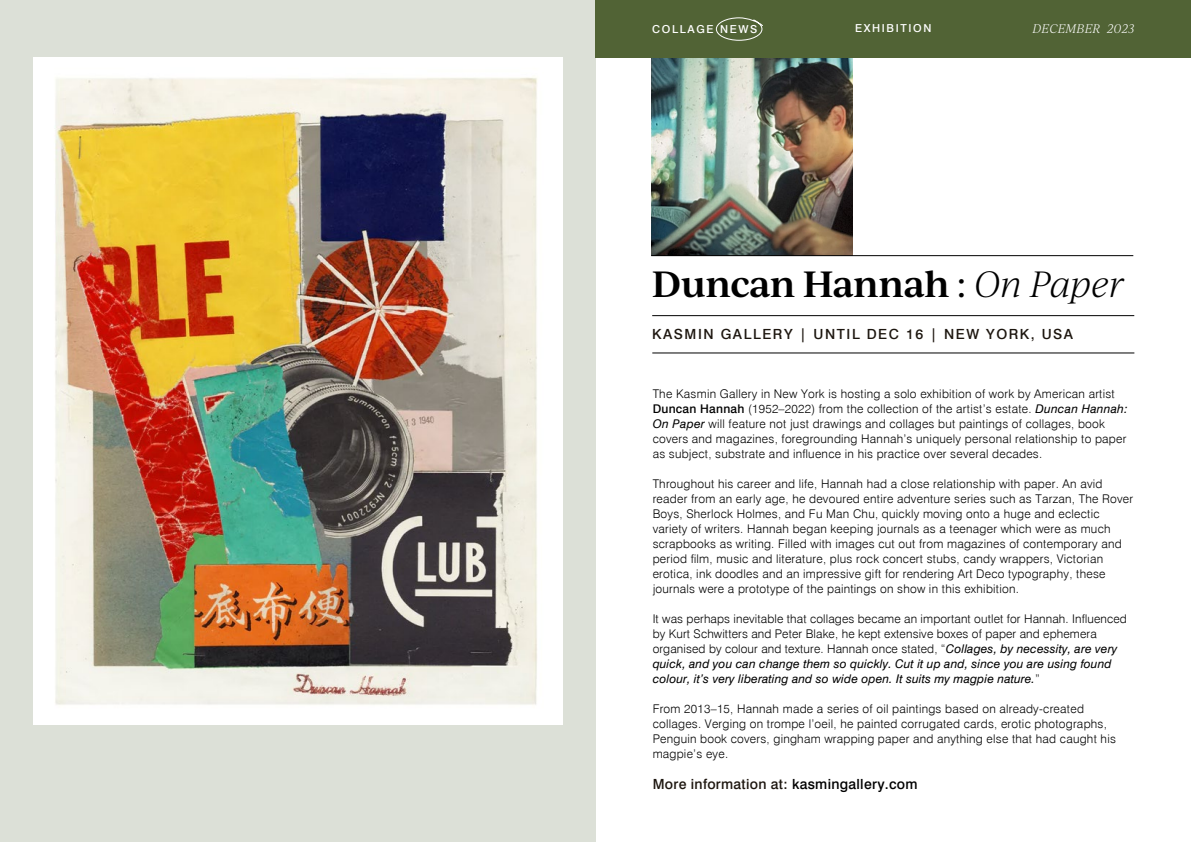
<style>
.page{position:relative;width:1191px;height:842px;background:#fff}
.page>*{position:absolute;margin:0;border:0;box-sizing:border-box;transform-origin:0 0}
.t1{font:600 35px "Ivy Journal";letter-spacing:-.02em;color:#000}
.t2{font:500 14px "Swiss 721 BT";letter-spacing:.11em;color:#1d160f}
.t3{font:500 14px "Swiss 721 BT";letter-spacing:.02em;color:#1d160f}
.t4{font:300 12px/15px "Swiss 721 BT";letter-spacing:.02em;color:#000}
.t5{font:italic 300 12px "Ivy Journal";letter-spacing:.02em;color:#fff}
.t6{font:500 11px "Swiss 721 BT";letter-spacing:.15em;color:#fff}
.s1{font-weight:400}
.s2{font-weight:300;font-style:italic}
.s3{font-weight:500}
.s4{font-weight:400;font-style:italic}
.s5{color:#000}
</style>
<div class="page">
<img style="left:651px;top:58px;width:201px;height:197px">
<div style="left:0;top:0;width:595px;height:842px;background:#dce0d7"></div>
<div style="left:595px;top:0;width:596px;height:58px;background:#516335"></div>
<svg style="left:716px;top:17px;width:47px;height:24px"></svg>
<hr style="left:652px;top:315px;width:482px;height:1px;background:#000">
<hr style="left:651px;top:255px;width:482px;height:1px;background:#000">
<hr style="left:652px;top:352px;width:482px;height:1px;background:#000">
<img style="left:33px;top:58px;width:529px;height:667px">
<p class="t6" style="left:652px;top:22px;width:107px">COLLAGE NEWS</p>
<p class="t6" style="left:855px;top:22px;width:78px">EXHIBITION</p>
<p class="t5" style="left:1032px;top:21px;width:103px">DECEMBER 2023</p>
<h1 class="t1" style="left:652px;top:258px;width:473px">Duncan Hannah <span class="s1">:</span> <span class="s2">On Paper</span></h1>
<p class="t2" style="left:652px;top:325px;width:422px">KASMIN GALLERY | UNTIL DEC 16 | NEW YORK, USA</p>
<p class="t4" style="left:652px;top:386px;width:476px">The Kasmin Gallery in New York is hosting a solo exhibition of work by American artist <span class="s3">Duncan Hannah</span> (1952–2022) from the collection of the artist’s estate. <span class="s4">Duncan Hannah:<br>On Paper</span> will feature not just drawings and collages but paintings of collages, book covers and magazines, foregrounding Hannah’s uniquely personal relationship to paper as subject, substrate and influence in his practice over several decades.</p>
<p class="t4" style="left:652px;top:476px;width:482px">Throughout his career and life, Hannah had a close relationship with paper. An avid reader from an early age, he devoured entire adventure series such as Tarzan, The Rover Boys, Sherlock Holmes, and Fu Man Chu, quickly moving onto a huge and eclectic variety of writers. Hannah began keeping journals as a teenager which were as much scrapbooks as writing. Filled with images cut out from magazines of contemporary and period film, music and literature, plus rock concert stubs, candy wrappers, Victorian erotica, ink doodles and an impressive gift for rendering Art Deco typography, these journals were a prototype of the paintings on show in this exhibition.</p>
<p class="t4" style="left:652px;top:611px;width:476px">It was perhaps inevitable that collages became an important outlet for Hannah. Influenced by Kurt Schwitters and Peter Blake, he kept extensive boxes of paper and ephemera organised by colour and texture. Hannah once stated, “<span class="s4">Collages, by necessity, are very quick, and you can change them so quickly. Cut it up and, since you are using found colour, it’s very liberating and so wide open. It suits my magpie nature.</span>”</p>
<p class="t4" style="left:652px;top:701px;width:465px">From 2013–15, Hannah made a series of oil paintings based on already-created collages. Verging on trompe l’oeil, he painted corrugated cards, erotic photographs, Penguin book covers, gingham wrapping paper and anything else that had caught his magpie’s eye.</p>
<p class="t3" style="left:652px;top:775px;width:266px">More information at: <span class="s5">kasmingallery.com</span></p>
</div>
